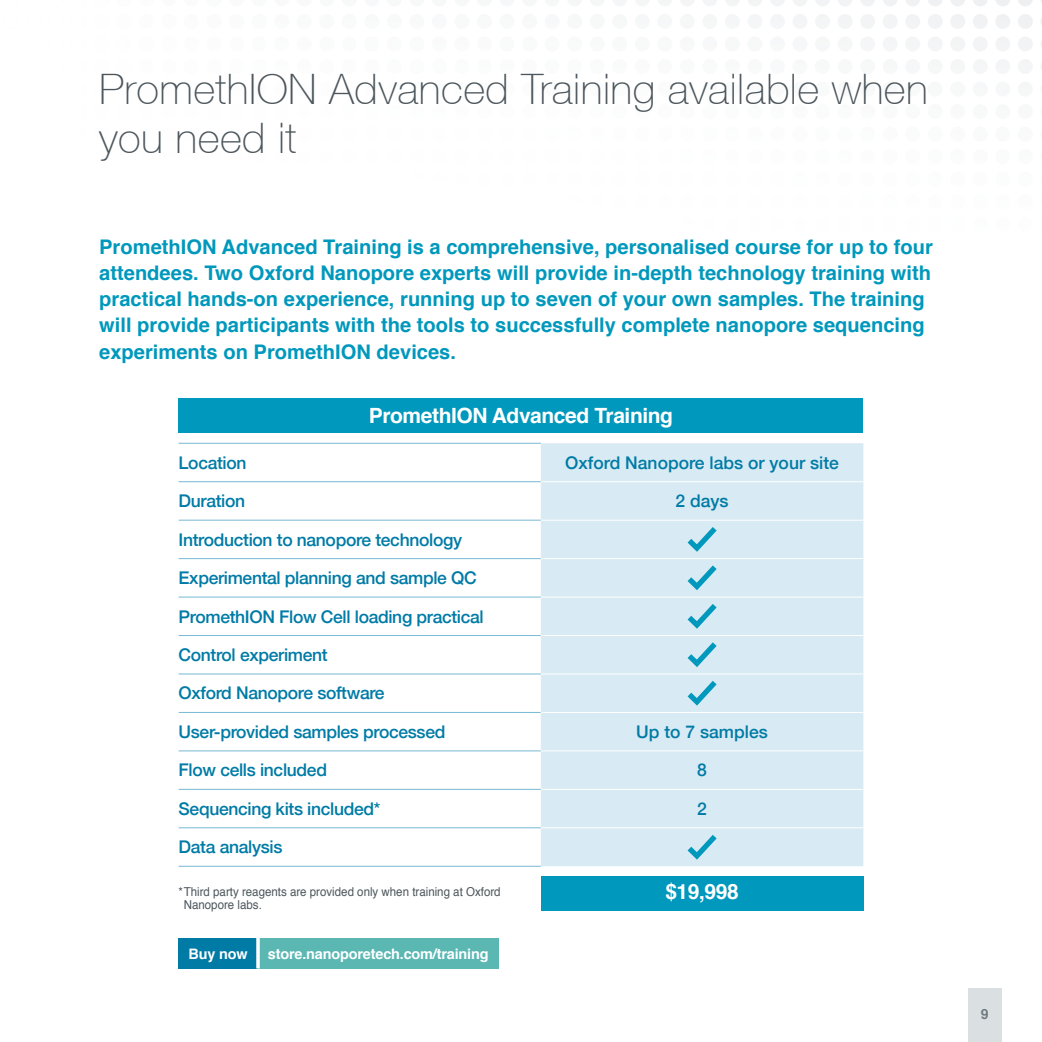
<style>
.page{position:relative;width:1042px;height:1042px;background:#fff}
.page>*{position:absolute;margin:0;border:0;box-sizing:border-box;transform-origin:0 0}
.t1{font:100 42px/49px "Helvetica 35";letter-spacing:.01em;color:#4c565c}
.t2{font:700 21px "Helvetica";letter-spacing:-.02em;color:#fff}
.t3{font:700 20.12px/26.2px "Helvetica";color:#0098bc}
.t4{font:500 17.5px/38.5px "Helvetica 65";letter-spacing:-.02em;color:#007ba6}
.t5{font:500 17.5px "Helvetica 65";color:#007ba6}
.t6{font:700 14.35px "Helvetica";letter-spacing:-.01em;color:#fff}
.t7{font:700 14px "Helvetica";color:#707b81}
.t8{font:12.25px/13.1px "Helvetica";color:#4c565c;scale:.94 1}
</style>
<div class="page">
<div style="left:179px;top:399px;width:684px;height:34px;background:#0098bc"></div>
<div style="left:541px;top:443px;width:322px;height:423px;background:#d8eaf3"></div>
<div style="left:541px;top:876px;width:322px;height:35px;background:#0098bc"></div>
<hr style="left:179px;top:443px;width:362px;height:1px;background:#77b9d4">
<hr style="left:179px;top:481px;width:362px;height:1px;background:#77b9d4">
<hr style="left:179px;top:520px;width:362px;height:1px;background:#77b9d4">
<hr style="left:179px;top:558px;width:362px;height:1px;background:#77b9d4">
<hr style="left:179px;top:596px;width:362px;height:1px;background:#77b9d4">
<hr style="left:179px;top:635px;width:362px;height:1px;background:#77b9d4">
<hr style="left:179px;top:673px;width:362px;height:1px;background:#77b9d4">
<hr style="left:179px;top:712px;width:362px;height:1px;background:#77b9d4">
<hr style="left:179px;top:750px;width:362px;height:1px;background:#77b9d4">
<hr style="left:179px;top:789px;width:362px;height:1px;background:#77b9d4">
<hr style="left:179px;top:827px;width:362px;height:1px;background:#77b9d4">
<hr style="left:179px;top:866px;width:362px;height:1px;background:#77b9d4">
<hr style="left:541px;top:481px;width:322px;height:1px;background:#fff">
<hr style="left:541px;top:520px;width:322px;height:1px;background:#fff">
<hr style="left:541px;top:558px;width:322px;height:1px;background:#fff">
<hr style="left:541px;top:596px;width:322px;height:1px;background:#fff">
<hr style="left:541px;top:635px;width:322px;height:1px;background:#fff">
<hr style="left:541px;top:673px;width:322px;height:1px;background:#fff">
<hr style="left:541px;top:712px;width:322px;height:1px;background:#fff">
<hr style="left:541px;top:750px;width:322px;height:1px;background:#fff">
<hr style="left:541px;top:789px;width:322px;height:1px;background:#fff">
<hr style="left:541px;top:827px;width:322px;height:1px;background:#fff">
<svg style="left:682px;top:521px;width:40px;height:188px;background:#bddfec"></svg>
<svg style="left:682px;top:829px;width:40px;height:34px"></svg>
<div style="left:179px;top:938px;width:79px;height:30px;background:#007ba6"></div>
<div style="left:258px;top:938px;width:241px;height:30px;background:#5ab7b2"></div>
<svg style="left:256px;top:938px;width:4px;height:30px"></svg>
<div style="left:967px;top:988px;width:34px;height:54px;background:#dadfe2"></div>
<h1 class="t1" style="left:99px;top:64px;width:830px">PromethION Advanced Training available when you need it</h1>
<p class="t3" style="left:99px;top:234px;width:835px">PromethION Advanced Training is a comprehensive, personalised course for up to four attendees. Two Oxford Nanopore experts will provide in-depth technology training with practical hands-on experience, running up to seven of your own samples. The training will provide participants with the tools to successfully complete nanopore sequencing experiments on PromethION devices.</p>
<p class="t2" style="left:369px;top:398px;width:306px">PromethION Advanced Training</p>
<p class="t4" style="left:179px;top:443px;width:69px">Location</p>
<p class="t5" style="left:565px;top:452px;width:275px">Oxford Nanopore labs or your site</p>
<p class="t4" style="left:179px;top:481px;width:68px">Duration</p>
<p class="t4" style="left:675px;top:481px;width:55px">2 days</p>
<p class="t4" style="left:179px;top:520px;width:307px">Introduction to nanopore technology<br>Experimental planning and sample QC<br>PromethION Flow Cell loading practical<br>Control experiment<br>Oxford Nanopore software<br>User-provided samples processed</p>
<p class="t5" style="left:636px;top:721px;width:133px">Up to 7 samples</p>
<p class="t4" style="left:179px;top:751px;width:150px">Flow cells included</p>
<p class="t4" style="left:697px;top:751px;width:11px">8</p>
<p class="t4" style="left:179px;top:789px;width:203px">Sequencing kits included*</p>
<p class="t4" style="left:697px;top:789px;width:11px">2</p>
<p class="t4" style="left:179px;top:827px;width:105px">Data analysis</p>
<p class="t8" style="left:184px;top:885px;width:339px;text-indent:-5px">*Third party reagents are provided only when training at Oxford<br>Nanopore labs.</p>
<p class="t2" style="left:665px;top:874px;width:75px">$19,998</p>
<p class="t6" style="left:189px;top:942px;width:61px">Buy now</p>
<p class="t6" style="left:268px;top:942px;width:222px">store.nanoporetech.com/training</p>
<p class="t7" style="left:980px;top:1002px;width:9px">9</p>
</div>
